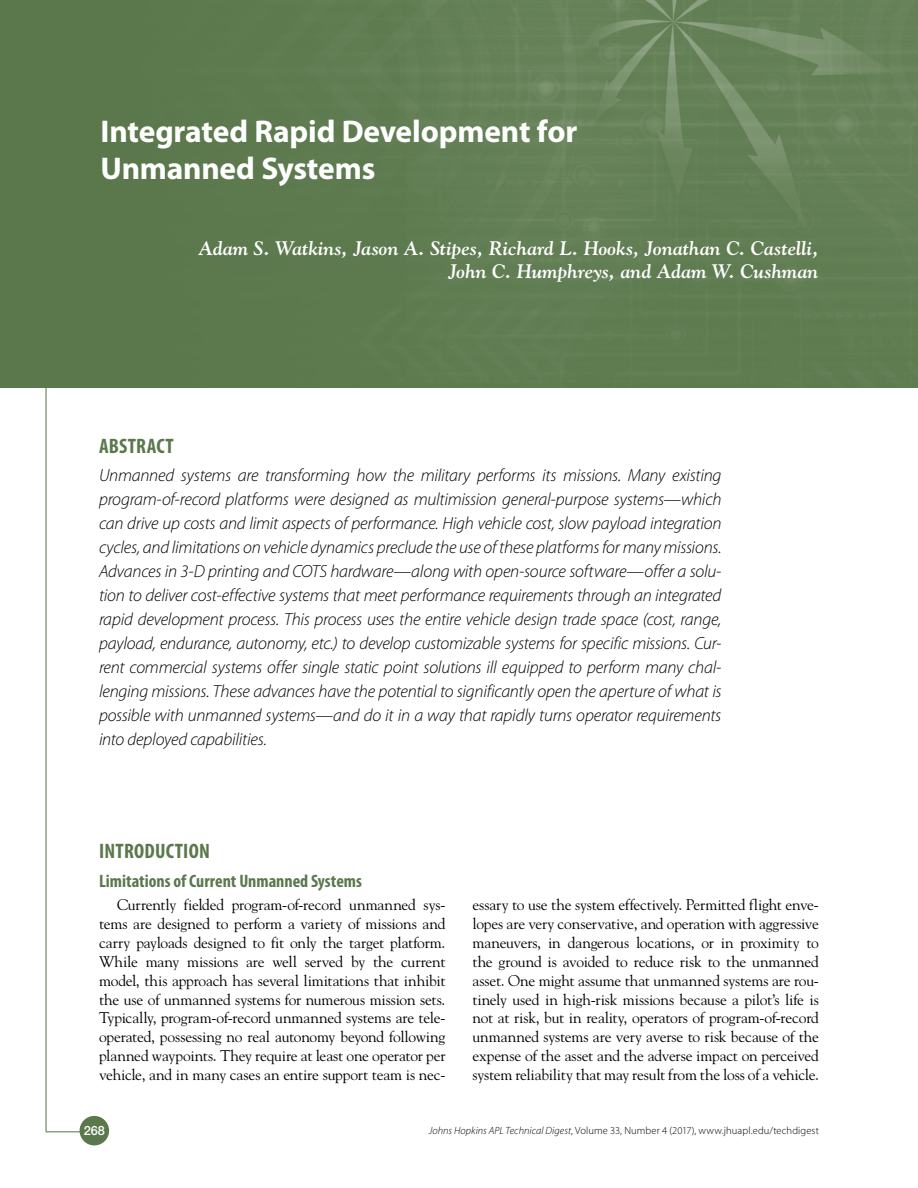
<style>
.page{position:relative;width:918px;height:1188px;background:#fff}
.page>*{position:absolute;margin:0;border:0;box-sizing:border-box;transform-origin:0 0}
.ArticleTitle{font:700 31.5px/37.2px "Myriad Pro";letter-spacing:-.005em;color:#fff}
.t1{font:700 condensed 21px "Myriad Pro";letter-spacing:.01em;color:#5b784d}
.Authors{font:italic 700 19.5px/22.5px "Hopkins Goudy";letter-spacing:-.005em;color:#fff;text-align:right}
.H2_AfterH1{font:700 condensed 18px "Myriad Pro";color:#5b784d}
.Abstract{font:italic 300 17.7px/24px "Myriad Pro";letter-spacing:-.015em;color:#000;text-align:justify}
.Body{font:15.45px/18.9px "Hopkins Goudy";letter-spacing:-.015em;color:#000;text-align:justify}
.t2{font:500 12.75px "Helvetica Neue LT Std";color:#fff}
.Header-FlushRight{font:300 10.5px "Myriad Pro";letter-spacing:.01em;color:#000}
.s1{font-style:italic}
</style>
<div class="page">
<hr style="left:46px;top:51px;width:1px;height:1081px;background:#5b784d">
<hr style="left:46px;top:1132px;width:36px;height:1px;background:#5b784d">
<div style="left:80px;top:1116px;width:29px;height:29px;background:#5b784d;border-radius:50%"></div>
<img style="left:0;top:0;width:918px;height:387px">
<p class="ArticleTitle" style="left:100px;top:111px;width:478px">Integrated Rapid Development for<br>Unmanned Systems</p>
<p class="Authors" style="left:199px;top:237px;width:621px">Adam S. Watkins, Jason A. Stipes, Richard L. Hooks, Jonathan C. Castelli,<br>John C. Humphreys, and Adam W. Cushman</p>
<h1 class="t1" style="left:99px;top:433px;width:76px">ABSTRACT</h1>
<p class="Abstract" style="left:99px;top:463px;width:624px">Unmanned systems are transforming how the military performs its missions. Many existing program-of-record platforms were designed as multimission general-purpose systems—which can drive up costs and limit aspects of performance. High vehicle cost, slow payload integration cycles, and limitations on vehicle dynamics preclude the use of these platforms for many missions.<br>Advances in 3-D printing and COTS hardware—along with open-source software—offer a solu&shy;tion to deliver cost-effective systems that meet performance requirements through an integrated rapid development process. This process uses the entire vehicle design trade space (cost, range, payload, endurance, autonomy, etc.) to develop customizable systems for specific missions. Cur&shy;rent commercial systems offer single static point solutions ill equipped to perform many chal&shy;lenging missions. These advances have the potential to significantly open the aperture of what is possible with unmanned systems—and do it in a way that rapidly turns operator requirements into deployed capabilities.</p>
<h1 class="t1" style="left:99px;top:838px;width:112px">INTRODUCTION</h1>
<p class="H2_AfterH1" style="left:99px;top:870px;width:265px">Limitations of Current Unmanned Systems</p>
<p class="Body" style="left:99px;top:895px;width:348px;text-indent:18px">Currently fielded program-of-record unmanned sys&shy;tems are designed to perform a variety of missions and carry payloads designed to fit only the target platform.<br>While many missions are well served by the current model, this approach has several limitations that inhibit the use of unmanned systems for numerous mission sets.<br>Typically, program-of-record unmanned systems are tele&shy;operated, possessing no real autonomy beyond following planned waypoints. They require at least one operator per vehicle, and in many cases an entire support team is nec-</p>
<p class="Body" style="left:472px;top:895px;width:348px">essary to use the system effectively. Permitted flight enve&shy;lopes are very conservative, and operation with aggressive maneuvers, in dangerous locations, or in proximity to the ground is avoided to reduce risk to the unmanned asset. One might assume that unmanned systems are rou&shy;tinely used in high-risk missions because a pilot’s life is not at risk, but in reality, operators of program-of-record unmanned systems are very averse to risk because of the expense of the asset and the adverse impact on perceived system reliability that may result from the loss of a vehicle.</p>
<p class="t2" style="left:84px;top:1123px;width:23px">268</p>
<p class="Header-FlushRight" style="left:429px;top:1124px;width:392px"><span class="s1">Johns Hopkins APL Technical Digest</span>, Volume 33, Number 4 (2017), www.jhuapl.edu/techdigest</p>
</div>
